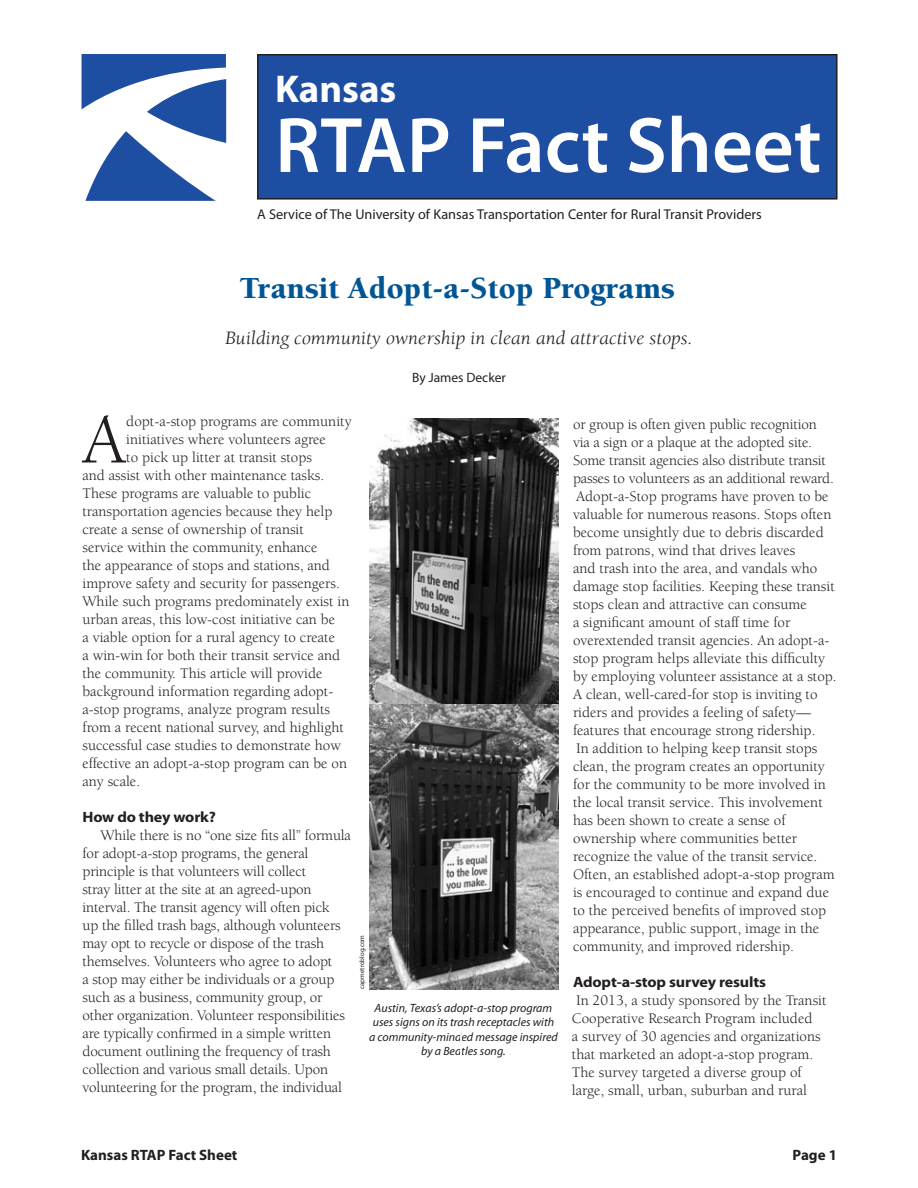
<style>
.page{position:relative;width:918px;height:1188px;background:#fff}
.page>*{position:absolute;margin:0;border:0;box-sizing:border-box;transform-origin:0 0}
.t1{font:600 79.2px "Myriad Pro";color:#fff}
.t2{font:71.7px "Berkeley Std";color:#231f20}
.t3{font:700 38.85px "Myriad Pro";color:#fff}
.t4{font:900 31.5px "Berkeley Std";color:#005595}
.t5{font:italic 19.5px "Berkeley Std";color:#231f20;scale:1.07 1}
.t6{font:15px/18px "Berkeley Std";color:#231f20}
.t7{font:700 15px "Myriad Pro";letter-spacing:-.01em;color:#231f20;scale:1.07 1}
.t8{font:700 15px "Myriad Pro";letter-spacing:-.01em;color:#231f20}
.t9{font:14.25px "Myriad Pro";color:#231f20}
.t10{font:13.5px "Myriad Pro";color:#231f20}
.t11{font:italic 12px/14.4px "Myriad Pro";color:#231f20}
.t12{font:6.75px "Myriad Pro";color:#231f20}
</style>
<div class="page">
<div style="left:258px;top:55px;width:579px;height:144px;background:#1e4ea1"></div>
<div style="left:257px;top:54px;width:581px;height:146px;border:2px solid #231f20"></div>
<svg style="left:82px;top:54px;width:144px;height:147px"></svg>
<img style="left:369px;top:418px;width:190px;height:571px">
<p class="t3" style="left:275px;top:64px;width:123px">Kansas</p>
<p class="t1" style="left:275px;top:95px;width:548px">RTAP Fact Sheet</p>
<p class="t9" style="left:257px;top:205px;width:506px">A Service of The University of Kansas Transportation Center for Rural Transit Providers</p>
<p class="t4" style="left:240px;top:271px;width:437px">Transit Adopt-a-Stop Programs</p>
<p class="t5" style="left:225px;top:328px;width:439px">Building community ownership in clean and attractive stops.</p>
<p class="t10" style="left:412px;top:369px;width:95px">By James Decker</p>
<p class="t6" style="left:573px;top:416px;width:262px">or group is often given public recognition via a sign or a plaque at the adopted site.<br>Some transit agencies also distribute transit passes to volunteers as an additional reward.</p>
<p class="t6" style="left:573px;top:488px;width:265px">Adopt-a-Stop programs have proven to be valuable for numerous reasons. Stops often become unsightly due to debris discarded from patrons, wind that drives leaves<br>and trash into the area, and vandals who damage stop facilities. Keeping these transit stops clean and attractive can consume<br>a significant amount of staff time for overextended transit agencies. An adopt-a&shy;stop program helps alleviate this difficulty by employing volunteer assistance at a stop.<br>A clean, well-cared-for stop is inviting to riders and provides a feeling of safety— features that encourage strong ridership.</p>
<p class="t6" style="left:573px;top:740px;width:263px">In addition to helping keep transit stops clean, the program creates an opportunity for the community to be more involved in the local transit service. This involvement has been shown to create a sense of ownership where communities better recognize the value of the transit service.<br>Often, an established adopt-a-stop program is encouraged to continue and expand due to the perceived benefits of improved stop appearance, public support, image in the community, and improved ridership.</p>
<p class="t7" style="left:573px;top:972px;width:182px">Adopt-a-stop survey results</p>
<p class="t6" style="left:572px;top:992px;width:256px">In 2013, a study sponsored by the Transit Cooperative Research Program included<br>a survey of 30 agencies and organizations that marketed an adopt-a-stop program.<br>The survey targeted a diverse group of large, small, urban, suburban and rural</p>
<p class="t2" style="left:82px;top:402px;width:45px">A</p>
<p class="t6" style="left:126px;top:413px;width:227px">dopt-a-stop programs are community</p>
<p class="t6" style="left:126px;top:431px;width:201px">initiatives where volunteers agree</p>
<p class="t6" style="left:126px;top:449px;width:187px">to pick up litter at transit stops</p>
<p class="t6" style="left:82px;top:467px;width:243px">and assist with other maintenance tasks.</p>
<p class="t6" style="left:82px;top:485px;width:230px">These programs are valuable to public</p>
<p class="t6" style="left:82px;top:503px;width:251px">transportation agencies because they help</p>
<p class="t6" style="left:82px;top:521px;width:223px">create a sense of ownership of transit</p>
<p class="t6" style="left:82px;top:539px;width:236px">service within the community, enhance</p>
<p class="t6" style="left:82px;top:557px;width:249px">the appearance of stops and stations, and</p>
<p class="t6" style="left:82px;top:575px;width:259px">improve safety and security for passengers.</p>
<p class="t6" style="left:82px;top:593px;width:268px">While such programs predominately exist in</p>
<p class="t6" style="left:82px;top:611px;width:254px">urban areas, this low-cost initiative can be</p>
<p class="t6" style="left:82px;top:629px;width:254px">a viable option for a rural agency to create</p>
<p class="t6" style="left:82px;top:647px;width:259px">a win-win for both their transit service and</p>
<p class="t6" style="left:82px;top:665px;width:242px">the community. This article will provide</p>
<p class="t6" style="left:82px;top:683px;width:252px">background information regarding adopt-</p>
<p class="t6" style="left:82px;top:701px;width:249px">a-stop programs, analyze program results</p>
<p class="t6" style="left:82px;top:719px;width:263px">from a recent national survey, and highlight</p>
<p class="t6" style="left:82px;top:737px;width:260px">successful case studies to demonstrate how</p>
<p class="t6" style="left:82px;top:755px;width:266px">effective an adopt-a-stop program can be on</p>
<p class="t6" style="left:82px;top:773px;width:59px">any scale.</p>
<p class="t7" style="left:82px;top:808px;width:126px">How do they work?</p>
<p class="t6" style="left:82px;top:827px;width:270px;text-indent:18px">While there is no “one size fits all” formula for adopt-a-stop programs, the general principle is that volunteers will collect<br>stray litter at the site at an agreed-upon interval. The transit agency will often pick<br>up the filled trash bags, although volunteers may opt to recycle or dispose of the trash themselves. Volunteers who agree to adopt<br>a stop may either be individuals or a group such as a business, community group, or other organization. Volunteer responsibilities are typically confirmed in a simple written document outlining the frequency of trash collection and various small details. Upon volunteering for the program, the individual</p>
<p class="t12" style="left:358px;top:989px;width:55px;rotate:-90deg">capmetroblog.com</p>
<p class="t11" style="left:373px;top:1000px;width:183px">Austin, Texas’s adopt-a-stop program uses signs on its trash receptacles with</p>
<p class="t11" style="left:369px;top:1029px;width:190px;text-align:center">a community-minded message inspired by a Beatles song.</p>
<p class="t8" style="left:81px;top:1145px;width:158px">Kansas RTAP Fact Sheet</p>
<p class="t8" style="left:793px;top:1145px;width:46px">Page 1</p>
</div>
